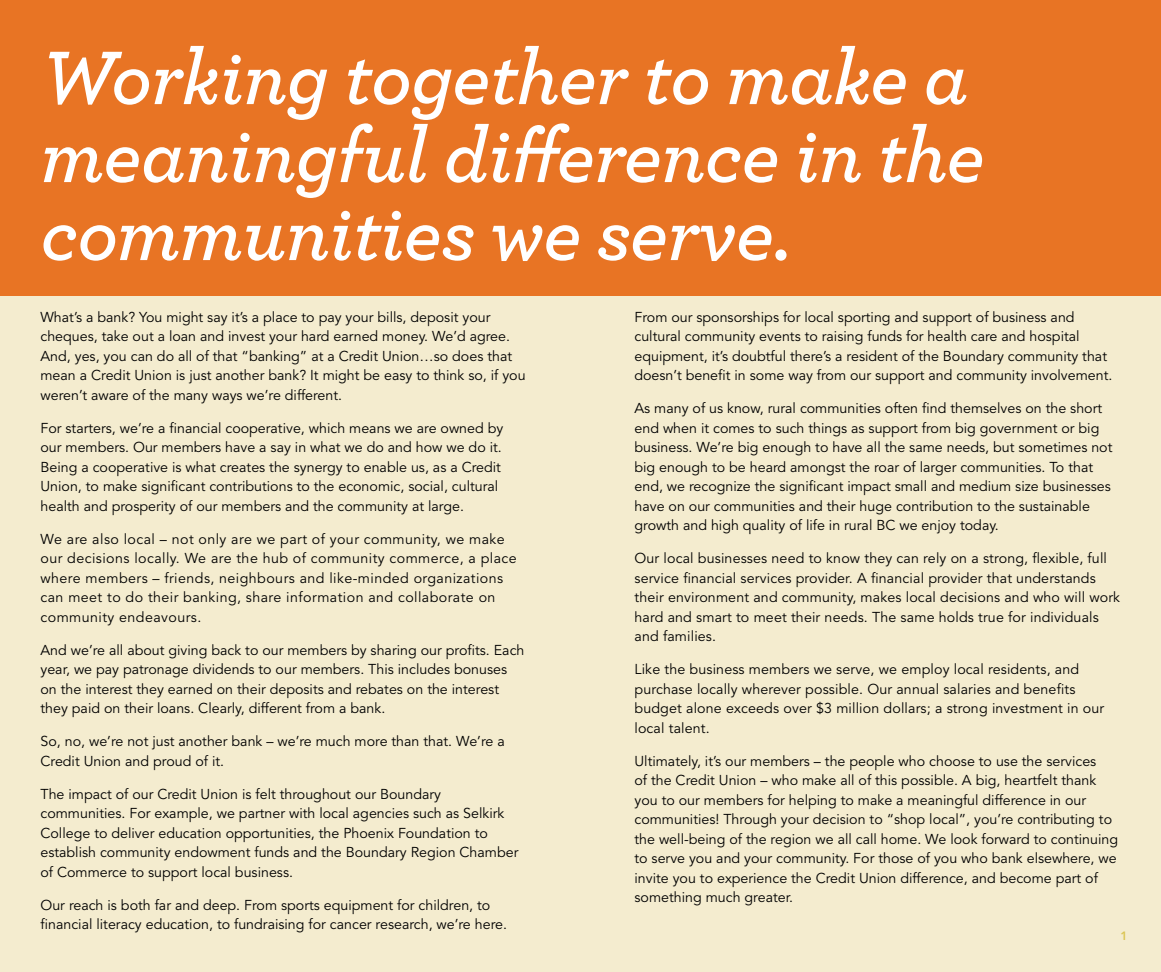
<style>
.page{position:relative;width:1161px;height:972px;background:#fff}
.page>*{position:absolute;margin:0;border:0;box-sizing:border-box;transform-origin:0 0}
.t1{font:italic 600 79.5px/78px "Archer";letter-spacing:-.01em;color:#fff}
.t2{font:14.25px/19.5px "Avenir";color:#000}
.t3{font:14.25px/19.5px "Avenir";letter-spacing:.03em;color:#000}
.t4{font:800 12px "Avenir";color:#dbc553}
</style>
<div class="page">
<div style="left:0;top:296px;width:1161px;height:676px;background:#f4eccf"></div>
<div style="left:0;top:0;width:1161px;height:296px;background:#e87424"></div>
<h1 class="t1" style="left:40px;top:33px;width:946px">Working together to make a meaningful difference in the communities we serve.</h1>
<p class="t2" style="left:40px;top:308px;width:487px">What’s a bank? You might say it’s a place to pay your bills, deposit your cheques, take out a loan and invest your hard earned money. We’d agree.<br>And, yes, you can do all of that “banking” at a Credit Union…so does that mean a Credit Union is just another bank? It might be easy to think so, if you weren’t aware of the many ways we’re different.</p>
<p class="t2" style="left:40px;top:419px;width:464px">For starters, we’re a financial cooperative, which means we are owned by our members. Our members have a say in what we do and how we do it.<br>Being a cooperative is what creates the synergy to enable us, as a Credit Union, to make significant contributions to the economic, social, cultural health and prosperity of our members and the community at large.</p>
<p class="t3" style="left:40px;top:530px;width:478px">We are also local – not only are we part of your community, we make our decisions locally. We are the hub of community commerce, a place where members – friends, neighbours and like-minded organizations can meet to do their banking, share information and collaborate on community endeavours.</p>
<p class="t2" style="left:40px;top:641px;width:486px">And we’re all about giving back to our members by sharing our profits. Each year, we pay patronage dividends to our members. This includes bonuses on the interest they earned on their deposits and rebates on the interest they paid on their loans. Clearly, different from a bank.</p>
<p class="t2" style="left:40px;top:732px;width:466px">So, no, we’re not just another bank – we’re much more than that. We’re a<br>Credit Union and proud of it.</p>
<p class="t2" style="left:40px;top:785px;width:479px">The impact of our Credit Union is felt throughout our Boundary communities. For example, we partner with local agencies such as Selkirk College to deliver education opportunities, the Phoenix Foundation to establish community endowment funds and the Boundary Region Chamber of Commerce to support local business.</p>
<p class="t2" style="left:40px;top:896px;width:468px">Our reach is both far and deep. From sports equipment for children, to financial literacy education, to fundraising for cancer research, we’re here.</p>
<p class="t2" style="left:634px;top:308px;width:479px">From our sponsorships for local sporting and support of business and cultural community events to raising funds for health care and hospital equipment, it’s doubtful there’s a resident of the Boundary community that doesn’t benefit in some way from our support and community involvement.</p>
<p class="t2" style="left:634px;top:399px;width:479px">As many of us know, rural communities often find themselves on the short end when it comes to such things as support from big government or big business. We’re big enough to have all the same needs, but sometimes not big enough to be heard amongst the roar of larger communities. To that end, we recognize the significant impact small and medium size businesses have on our communities and their huge contribution to the sustainable growth and high quality of life in rural BC we enjoy today.</p>
<p class="t2" style="left:634px;top:549px;width:487px">Our local businesses need to know they can rely on a strong, flexible, full service financial services provider. A financial provider that understands their environment and community, makes local decisions and who will work hard and smart to meet their needs. The same holds true for individuals and families.</p>
<p class="t2" style="left:634px;top:660px;width:471px">Like the business members we serve, we employ local residents, and purchase locally wherever possible. Our annual salaries and benefits budget alone exceeds over $3 million dollars; a strong investment in our local talent.</p>
<p class="t2" style="left:634px;top:751px;width:485px">Ultimately, it’s our members – the people who choose to use the services<br>of the Credit Union – who make all of this possible. A big, heartfelt thank you to our members for helping to make a meaningful difference in our communities! Through your decision to “shop local”, you’re contributing to the well-being of the region we all call home. We look forward to continuing to serve you and your community. For those of you who bank elsewhere, we invite you to experience the Credit Union difference, and become part of something much greater.</p>
<p class="t4" style="left:1121px;top:929px;width:9px">1</p>
</div>
